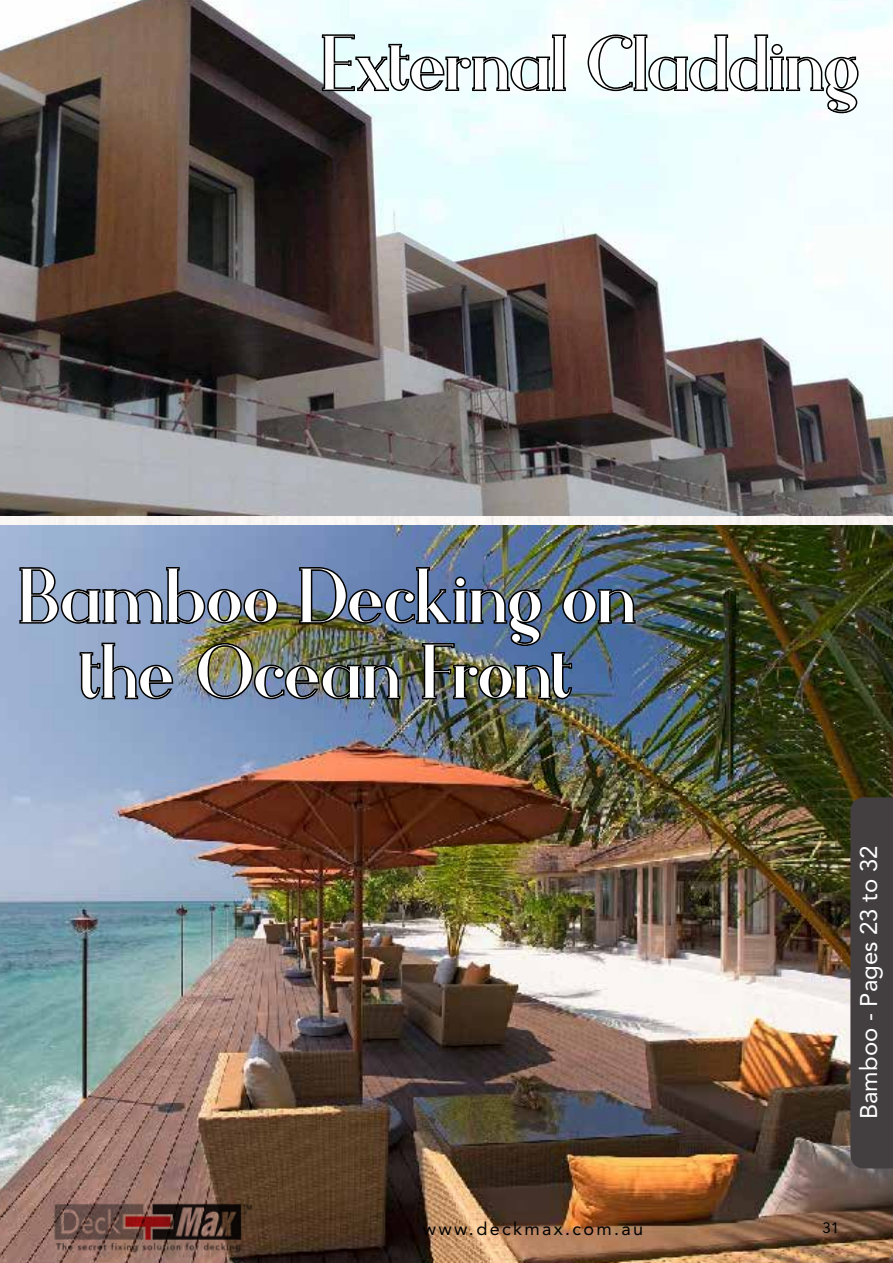
<style>
.page{position:relative;width:893px;height:1263px;background:#fff}
.page>*{position:absolute;margin:0;border:0;box-sizing:border-box;transform-origin:0 0}
.t1{font:63px/75.6px "Athene";letter-spacing:-.035em;color:#fff;text-align:center}
.t2{font:24px "Avenir";color:#fff}
.t3{font:18px "Avenir";letter-spacing:.13em;color:#000}
.t4{font:15px "Avenir";color:#000}
</style>
<div class="page">
<img style="left:0;top:525px;width:893px;height:738px">
<img style="left:0;top:0;width:893px;height:516px">
<svg style="left:320px;top:33px;width:247px;height:60px"></svg>
<svg style="left:586px;top:30px;width:274px;height:85px"></svg>
<img style="left:18px;top:565px;width:619px;height:136px">
<img style="left:54px;top:1203px;width:198px;height:50px">
<div style="left:850px;top:797px;width:43px;height:371px;background:#433f41"></div>
<p class="t1" style="left:320px;top:30px;width:543px">External Cladding</p>
<p class="t1" style="left:16px;top:563px;width:623px">Bamboo Decking on the Ocean Front</p>
<p class="t2" style="left:855px;top:1119px;width:275px;rotate:-90deg">Bamboo - Pages 23 to 32</p>
<p class="t3" style="left:423px;top:1218px;width:222px">www.deckmax.com.au</p>
<p class="t4" style="left:823px;top:1219px;width:18px">31</p>
</div>
